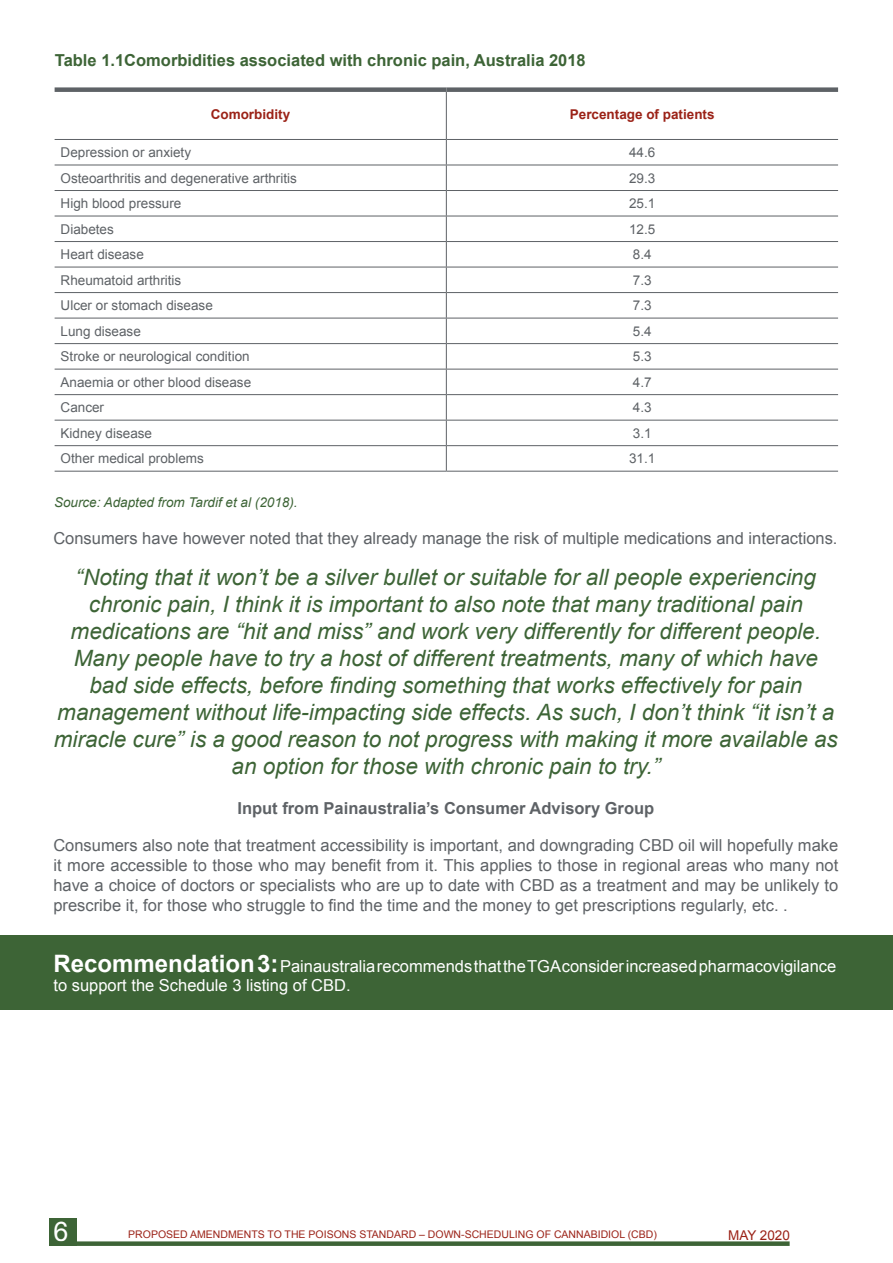
<style>
.page{position:relative;width:893px;height:1263px;background:#fff}
.page>*{position:absolute;margin:0;border:0;box-sizing:border-box;transform-origin:0 0}
.t1{font:27px "Arial";color:#fff}
.t2{font:italic 22.5px/27px "Arial";color:#3d6436;text-align:center}
.t3{font:16.5px/19.8px "Arial";color:#5e6266;text-align:justify}
.t4{font:16.5px/19.8px "Arial";color:#fff}
.t5{font:700 16.5px "Arial";color:#3d6436}
.t6{font:700 16.5px "Arial";color:#5e6266}
.t7{font:13.5px "Arial";color:#5e6266}
.t8{font:italic 13.5px "Arial";color:#3d6436}
.t9{font:700 13.5px "Arial";color:#9b2217}
.t10{font:13.5px "Arial";color:#9b2217}
.t11{font:10.5px "Arial";color:#9b2217}
.s1{font-weight:700;font-size:24px}
</style>
<div class="page">
<div style="left:49px;top:1218px;width:27px;height:28px;background:#3d6436"></div>
<div style="left:50px;top:1241px;width:740px;height:5px;background:#3d6436"></div>
<div style="left:55px;top:87px;width:391px;height:5px;background:#5e6266"></div>
<div style="left:446px;top:87px;width:392px;height:5px;background:#5e6266"></div>
<hr style="left:446px;top:92px;width:1px;height:47px;background:#5e6266">
<svg style="left:446px;top:140px;width:1px;height:331px"></svg>
<hr style="left:55px;top:139px;width:391px;height:1px;background:#5e6266">
<hr style="left:446px;top:139px;width:392px;height:1px;background:#5e6266">
<hr style="left:55px;top:165px;width:391px;height:1px;background:#5e6266">
<hr style="left:446px;top:165px;width:392px;height:1px;background:#5e6266">
<hr style="left:55px;top:190px;width:391px;height:1px;background:#5e6266">
<hr style="left:446px;top:190px;width:392px;height:1px;background:#5e6266">
<hr style="left:55px;top:216px;width:391px;height:1px;background:#5e6266">
<hr style="left:446px;top:216px;width:392px;height:1px;background:#5e6266">
<hr style="left:55px;top:241px;width:391px;height:1px;background:#5e6266">
<hr style="left:446px;top:241px;width:392px;height:1px;background:#5e6266">
<hr style="left:55px;top:267px;width:391px;height:1px;background:#5e6266">
<hr style="left:446px;top:267px;width:392px;height:1px;background:#5e6266">
<hr style="left:55px;top:292px;width:391px;height:1px;background:#5e6266">
<hr style="left:446px;top:292px;width:392px;height:1px;background:#5e6266">
<hr style="left:55px;top:318px;width:391px;height:1px;background:#5e6266">
<hr style="left:446px;top:318px;width:392px;height:1px;background:#5e6266">
<hr style="left:55px;top:343px;width:391px;height:1px;background:#5e6266">
<hr style="left:446px;top:343px;width:392px;height:1px;background:#5e6266">
<hr style="left:55px;top:369px;width:391px;height:1px;background:#5e6266">
<hr style="left:446px;top:369px;width:392px;height:1px;background:#5e6266">
<hr style="left:55px;top:394px;width:391px;height:1px;background:#5e6266">
<hr style="left:446px;top:394px;width:392px;height:1px;background:#5e6266">
<hr style="left:55px;top:420px;width:391px;height:1px;background:#5e6266">
<hr style="left:446px;top:420px;width:392px;height:1px;background:#5e6266">
<hr style="left:55px;top:445px;width:391px;height:1px;background:#5e6266">
<hr style="left:446px;top:445px;width:392px;height:1px;background:#5e6266">
<hr style="left:55px;top:471px;width:391px;height:1px;background:#5e6266">
<hr style="left:446px;top:471px;width:392px;height:1px;background:#5e6266">
<div style="left:0;top:936px;width:893px;height:74px;background:#3d6436"></div>
<p class="t5" style="left:55px;top:49px;width:532px">Table 1.1Comorbidities associated with chronic pain, Australia 2018</p>
<p class="t9" style="left:211px;top:106px;width:81px">Comorbidity</p>
<p class="t9" style="left:570px;top:106px;width:146px">Percentage of patients</p>
<p class="t7" style="left:61px;top:144px;width:132px">Depression or anxiety</p>
<p class="t7" style="left:629px;top:144px;width:28px">44.6</p>
<p class="t7" style="left:61px;top:169px;width:238px">Osteoarthritis and degenerative arthritis</p>
<p class="t7" style="left:629px;top:169px;width:28px">29.3</p>
<p class="t7" style="left:61px;top:195px;width:122px">High blood pressure</p>
<p class="t7" style="left:629px;top:195px;width:28px">25.1</p>
<p class="t7" style="left:61px;top:220px;width:55px">Diabetes</p>
<p class="t7" style="left:629px;top:220px;width:28px">12.5</p>
<p class="t7" style="left:61px;top:246px;width:85px">Heart disease</p>
<p class="t7" style="left:633px;top:246px;width:20px">8.4</p>
<p class="t7" style="left:61px;top:271px;width:122px">Rheumatoid arthritis</p>
<p class="t7" style="left:633px;top:271px;width:20px">7.3</p>
<p class="t7" style="left:61px;top:297px;width:154px">Ulcer or stomach disease</p>
<p class="t7" style="left:633px;top:297px;width:20px">7.3</p>
<p class="t7" style="left:61px;top:322px;width:82px">Lung disease</p>
<p class="t7" style="left:633px;top:322px;width:20px">5.4</p>
<p class="t7" style="left:61px;top:348px;width:191px">Stroke or neurological condition</p>
<p class="t7" style="left:633px;top:348px;width:20px">5.3</p>
<p class="t7" style="left:61px;top:373px;width:192px">Anaemia or other blood disease</p>
<p class="t7" style="left:633px;top:373px;width:20px">4.7</p>
<p class="t7" style="left:61px;top:399px;width:45px">Cancer</p>
<p class="t7" style="left:633px;top:399px;width:20px">4.3</p>
<p class="t7" style="left:61px;top:424px;width:93px">Kidney disease</p>
<p class="t7" style="left:633px;top:424px;width:20px">3.1</p>
<p class="t7" style="left:61px;top:450px;width:145px">Other medical problems</p>
<p class="t7" style="left:629px;top:450px;width:28px">31.1</p>
<p class="t8" style="left:54px;top:493px;width:245px">Source: Adapted from Tardif et al (2018).</p>
<p class="t3" style="left:53px;top:528px;width:786px">Consumers have however noted that they already manage the risk of multiple medications and interactions.</p>
<p class="t2" style="left:54px;top:564px;width:786px">“Noting that it won’t be a silver bullet or suitable for all people experiencing chronic pain, I think it is important to also note that many traditional pain medications are “hit and miss” and work very differently for different people.<br>Many people have to try a host of different treatments, many of which have bad side effects, before finding something that works effectively for pain management without life-impacting side effects. As such, I don’t think “it isn’t a miracle cure” is a good reason to not progress with making it more available as an option for those with chronic pain to try.”</p>
<p class="t6" style="left:237px;top:797px;width:418px">Input from Painaustralia’s Consumer Advisory Group</p>
<p class="t3" style="left:53px;top:836px;width:786px">Consumers also note that treatment accessibility is important, and downgrading CBD oil will hopefully make it more accessible to those who may benefit from it. This applies to those in regional areas who many not have a choice of doctors or specialists who are up to date with CBD as a treatment and may be unlikely to prescribe it, for those who struggle to find the time and the money to get prescriptions regularly, etc. .</p>
<p class="t4" style="left:53px;top:956px;width:784px"><span class="s1">Recommendation 3:</span> Painaustralia recommends that the TGA consider increased pharmacovigilance to support the Schedule 3 listing of CBD.</p>
<p class="t1" style="left:53px;top:1214px;width:17px">6</p>
<p class="t11" style="left:128px;top:1227px;width:530px">PROPOSED AMENDMENTS TO THE POISONS STANDARD – DOWN-SCHEDULING OF CANNABIDIOL (CBD)</p>
<p class="t10" style="left:728px;top:1226px;width:63px">MAY 2020</p>
</div>
